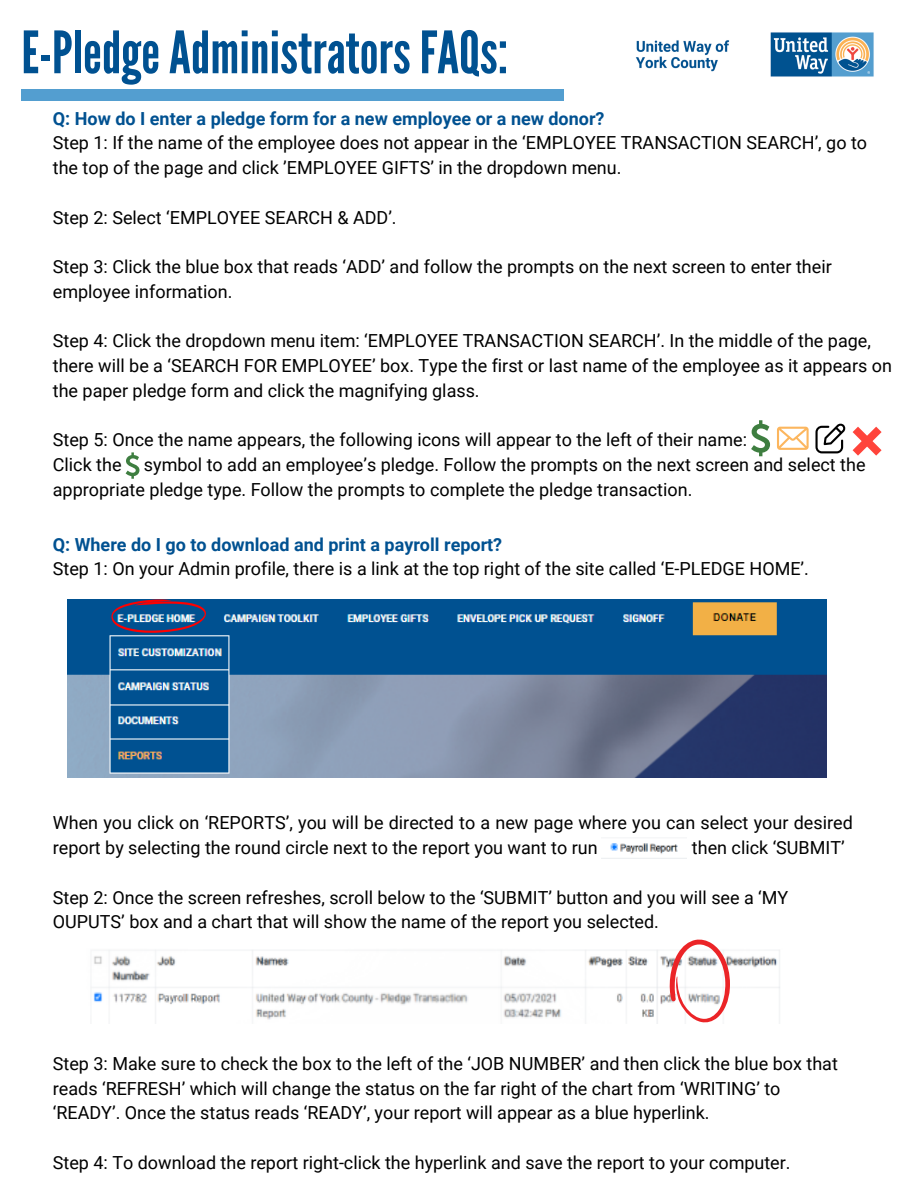
<style>
.page{position:relative;width:918px;height:1188px;background:#fff}
.page>*{position:absolute;margin:0;border:0;box-sizing:border-box;transform-origin:0 0}
.t1{font:58.2px "League Gothic";color:#005191}
.t2{font:18px/24.8px "Roboto";color:#000}
.t3{font:700 18px "Roboto";color:#005191}
</style>
<div class="page">
<img style="left:635px;top:32px;width:239px;height:45px">
<div style="left:21px;top:89px;width:543px;height:11px;background:#539ed0"></div>
<img style="left:602px;top:843px;width:84px;height:16px">
<img style="left:91px;top:950px;width:689px;height:73px">
<svg style="left:668px;top:939px;width:62px;height:84px"></svg>
<img style="left:68px;top:599px;width:758px;height:178px">
<svg style="left:111px;top:599px;width:97px;height:34px;background:#3d5686"></svg>
<svg style="left:751px;top:420px;width:19px;height:36px"></svg>
<svg style="left:777px;top:427px;width:31px;height:23px"></svg>
<svg style="left:815px;top:423px;width:31px;height:30px"></svg>
<svg style="left:853px;top:427px;width:29px;height:29px"></svg>
<svg style="left:126px;top:452px;width:13px;height:27px"></svg>
<p class="t1" style="left:21px;top:19px;width:488px">E-PledgeAdministratorsFAQs:</p>
<p class="t3" style="left:53px;top:108px;width:553px">Q: How do I enter a pledge form for a new employee or a new donor?</p>
<p class="t2" style="left:53px;top:131px;width:816px">Step 1: If the name of the employee does not appear in the ‘EMPLOYEE TRANSACTION SEARCH’, go to the top of the page and click ’EMPLOYEE GIFTS’ in the dropdown menu.</p>
<p class="t2" style="left:53px;top:205px;width:345px">Step 2: Select ‘EMPLOYEE SEARCH &amp; ADD’.</p>
<p class="t2" style="left:53px;top:255px;width:780px">Step 3: Click the blue box that reads ‘ADD’ and follow the prompts on the next screen to enter their employee information.</p>
<p class="t2" style="left:53px;top:329px;width:841px">Step 4: Click the dropdown menu item: ‘EMPLOYEE TRANSACTION SEARCH’. In the middle of the page, there will be a ‘SEARCH FOR EMPLOYEE’ box. Type the first or last name of the employee as it appears on the paper pledge form and click the magnifying glass.</p>
<p class="t2" style="left:53px;top:428px;width:814px">Step 5: Once the name appears, the following icons will appear to the left of their name:<br>Click the symbol to add an employee’s pledge. Follow the prompts on the next screen and select the appropriate pledge type. Follow the prompts to complete the pledge transaction.</p>
<p class="t3" style="left:53px;top:534px;width:451px">Q: Where do I go to download and print a payroll report?</p>
<p class="t2" style="left:53px;top:557px;width:758px">Step 1: On your Admin profile, there is a link at the top right of the site called ‘E-PLEDGE HOME’.</p>
<p class="t2" style="left:53px;top:811px;width:801px">When you click on ‘REPORTS’, you will be directed to a new page where you can select your desired report by selecting the round circle next to the report you want to run</p>
<p class="t2" style="left:692px;top:836px;width:154px">then click ‘SUBMIT’</p>
<p class="t2" style="left:53px;top:885px;width:737px">Step 2: Once the screen refreshes, scroll below to the ‘SUBMIT’ button and you will see a ‘MY<br>OUPUTS’ box and a chart that will show the name of the report you selected.</p>
<p class="t2" style="left:53px;top:1051px;width:787px">Step 3: Make sure to check the box to the left of the ‘JOB NUMBER’ and then click the blue box that reads ‘REFRESH’ which will change the status on the far right of the chart from ‘WRITING’ to ‘READY’. Once the status reads ‘READY’, your report will appear as a blue hyperlink.</p>
<p class="t2" style="left:53px;top:1150px;width:739px">Step 4: To download the report right-click the hyperlink and save the report to your computer.</p>
</div>
